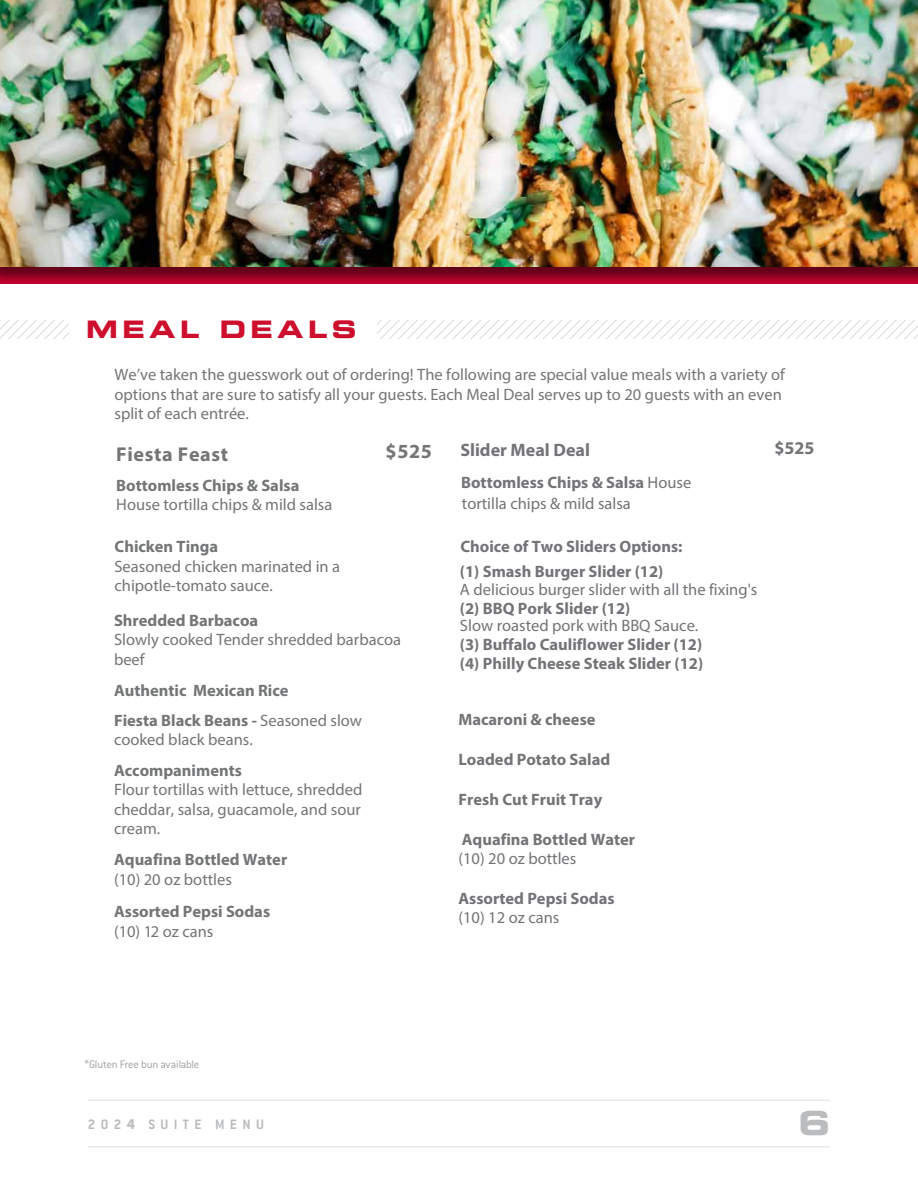
<style>
.page{position:relative;width:918px;height:1188px;background:#fff}
.page>*{position:absolute;margin:0;border:0;box-sizing:border-box;transform-origin:0 0}
.t1{font:700 expanded 33px "Square 721 BT";color:#babcbe}
.t2{font:700 expanded 24px "Square 721 BT";letter-spacing:.19em;color:#ce0e2d}
.t3{font:700 20.1px "Myriad Pro";letter-spacing:.03em;color:#737577}
.t4{font:700 18px "Myriad Pro";color:#737477}
.t5{font:16.5px/19.5px "Myriad Pro";color:#737577}
.t6{font:700 16.5px/19.2px "Myriad Pro";color:#737477}
.t7{font:700 16.5px/30.6px "Myriad Pro";color:#737577}
.t8{font:16.5px/21.1px "Myriad Pro";color:#737477}
.t9{font:700 15px "Conduit ITC";letter-spacing:.36em;color:#babcbe}
.t10{font:300 12px "Conduit ITC";letter-spacing:-.015em;color:#9d9fa2}
.s1{font-weight:400}
.s2{font-weight:700}
.s3{font-family:"Myriad Pro"}
</style>
<div class="page">
<hr style="left:88px;top:1100px;width:742px;height:1px;background:#ebebec">
<hr style="left:88px;top:1146px;width:742px;height:2px;background:#ebebec">
<div style="left:0;top:0;width:918px;height:284px;background:#000;opacity:.49"></div>
<img style="left:0;top:0;width:918px;height:266px">
<svg style="left:0;top:320px;width:69px;height:19px"></svg>
<svg style="left:377px;top:320px;width:541px;height:19px"></svg>
<h2 class="t2" style="left:86px;top:315px;width:272px">MEAL DEALS</h2>
<p class="t5" style="left:114px;top:365px;width:672px">We’ve taken the guesswork out of ordering! The following are special value meals with a variety of options that are sure to satisfy all your guests. Each Meal Deal serves up to 20 guests with an even split of each entrée.</p>
<p class="t3" style="left:116px;top:441px;width:113px">Fiesta Feast</p>
<p class="t3" style="left:386px;top:438px;width:48px">$525</p>
<p class="t7" style="left:116px;top:470px;width:185px">Bottomless Chips &amp; Salsa</p>
<p class="t5" style="left:116px;top:495px;width:218px">House tortilla chips &amp; mild salsa</p>
<p class="t7" style="left:115px;top:531px;width:105px">Chicken Tinga</p>
<p class="t5" style="left:115px;top:556px;width:227px">Seasoned chicken marinated in a chipotle-tomato sauce.</p>
<p class="t7" style="left:114px;top:604px;width:146px">Shredded Barbacoa</p>
<p class="t5" style="left:114px;top:630px;width:289px">Slowly cooked Tender shredded barbacoa beef</p>
<p class="t7" style="left:114px;top:674px;width:250px">Authentic Mexican Rice<br>Fiesta Black Beans - <span class="s1">Seasoned slow</span></p>
<p class="t5" style="left:114px;top:730px;width:140px">cooked black beans.</p>
<p class="t7" style="left:114px;top:755px;width:129px">Accompaniments</p>
<p class="t5" style="left:114px;top:780px;width:250px;text-align:justify">Flour tortillas with lettuce, shredded cheddar, salsa, guacamole, and sour cream.</p>
<p class="t7" style="left:114px;top:844px;width:175px">Aquafina Bottled Water</p>
<p class="t5" style="left:114px;top:869px;width:119px">(10) 20 oz bottles</p>
<p class="t7" style="left:114px;top:896px;width:158px">Assorted Pepsi Sodas</p>
<p class="t5" style="left:114px;top:922px;width:101px">(10) 12 oz cans</p>
<p class="t4" style="left:460px;top:438px;width:131px">Slider Meal Deal</p>
<p class="t4" style="left:774px;top:437px;width:41px">$525</p>
<p class="t8" style="left:461px;top:471px;width:232px"><span class="s2">Bottomless Chips &amp; Salsa</span> House tortilla chips &amp; mild salsa</p>
<p class="t6" style="left:460px;top:536px;width:224px">Choice of Two Sliders Options:</p>
<p class="t6" style="left:460px;top:562px;width:205px">(1) Smash Burger Slider (12)</p>
<p class="t8" style="left:460px;top:578px;width:299px">A delicious burger slider with all the fixing's</p>
<p class="t6" style="left:460px;top:598px;width:172px">(2) BBQ Pork Slider (12)</p>
<p class="t8" style="left:460px;top:615px;width:240px">Slow roasted pork with BBQ Sauce.</p>
<p class="t6" style="left:460px;top:634px;width:245px">(3) Buffalo Cauliflower Slider (12) (4) Philly Cheese Steak Slider (12)</p>
<p class="t6" style="left:458px;top:709px;width:139px">Macaroni &amp; cheese</p>
<p class="t6" style="left:458px;top:749px;width:153px">Loaded Potato Salad</p>
<p class="t6" style="left:458px;top:789px;width:145px">Fresh Cut Fruit Tray</p>
<p class="t6" style="left:462px;top:829px;width:175px">Aquafina Bottled Water</p>
<p class="t8" style="left:458px;top:848px;width:119px">(10) 20 oz bottles</p>
<p class="t6" style="left:459px;top:888px;width:158px">Assorted Pepsi Sodas</p>
<p class="t8" style="left:459px;top:907px;width:102px">(10) 12 oz cans</p>
<p class="t10" style="left:85px;top:1058px;width:116px">*Gluten Free bun available</p>
<p class="t9" style="left:88px;top:1115px;width:178px">202<span class="s3">4</span> SUITE MENU</p>
<h1 class="t1" style="left:798px;top:1103px;width:34px">6</h1>
</div>
